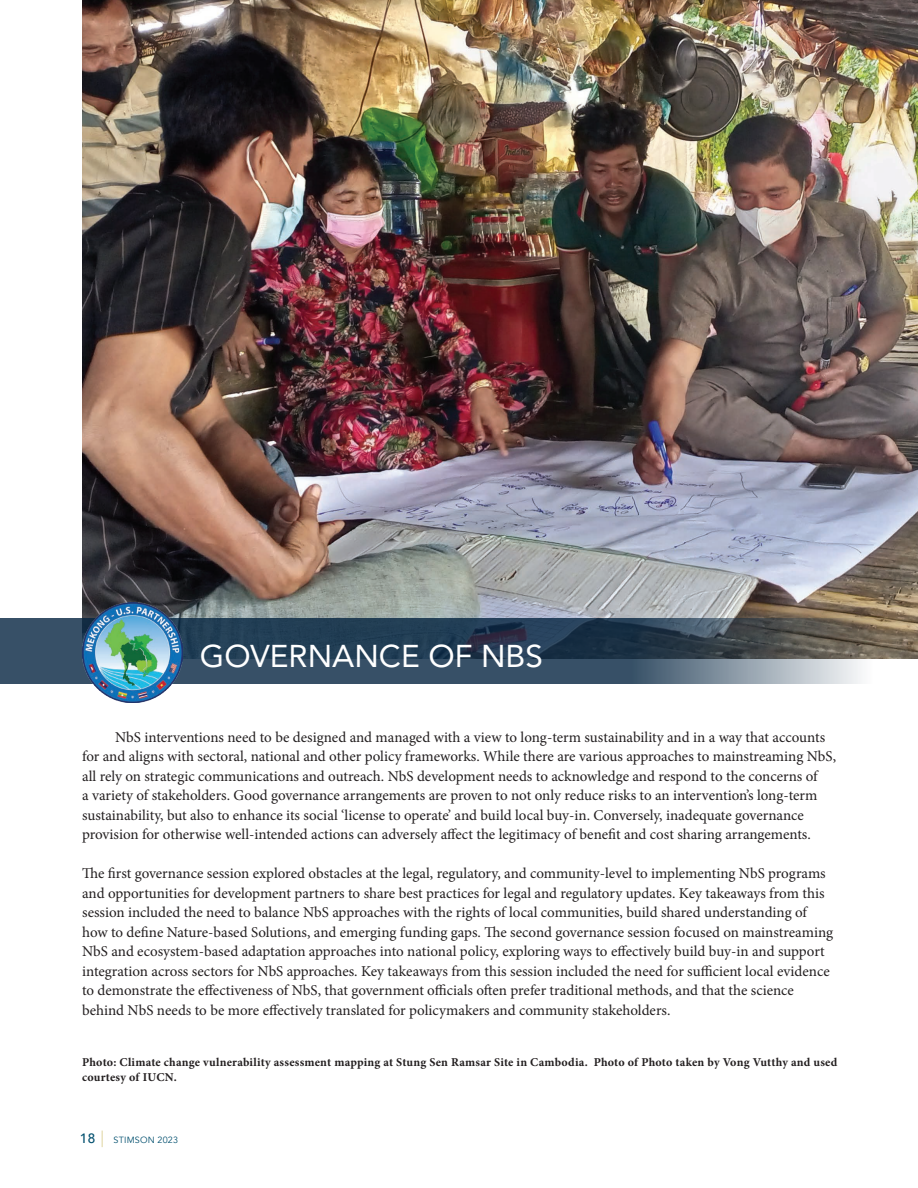
<style>
.page{position:relative;width:918px;height:1188px;background:#fff}
.page>*{position:absolute;margin:0;border:0;box-sizing:border-box;transform-origin:0 0}
.t1{font:31.5px "Avenir";color:#fff}
.t2{font:15px/19.5px "Minion Pro";color:#231f20}
.t3{font:700 12px/15.8px "Minion Pro";letter-spacing:.02em;color:#231f20}
.t4{font:9px "Avenir";letter-spacing:.02em;color:#014f6e}
.s1{font-weight:500;font-size:13.5px}
.s2{font-weight:300;font-size:16.5px;color:#d9cc8f}
</style>
<div class="page">
<img style="left:82px;top:0;width:836px;height:618px">
<svg style="left:0;top:618px;width:918px;height:65px;background:#445666"></svg>
<img style="left:82px;top:603px;width:100px;height:100px">
<h1 class="t1" style="left:200px;top:630px;width:345px">GOVERNANCE OF NBS</h1>
<p class="t2" style="left:82px;top:727px;width:756px;text-indent:33px">NbS interventions need to be designed and managed with a view to long-term sustainability and in a way that accounts for and aligns with sectoral, national and other policy frameworks. While there are various approaches to mainstreaming NbS, all rely on strategic communications and outreach. NbS development needs to acknowledge and respond to the concerns of<br>a variety of stakeholders. Good governance arrangements are proven to not only reduce risks to an intervention’s long-term sustainability, but also to enhance its social ‘license to operate’ and build local buy-in. Conversely, inadequate governance provision for otherwise well-intended actions can adversely affect the legitimacy of benefit and cost sharing arrangements.</p>
<p class="t2" style="left:82px;top:864px;width:753px">The first governance session explored obstacles at the legal, regulatory, and community-level to implementing NbS programs and opportunities for development partners to share best practices for legal and regulatory updates. Key takeaways from this session included the need to balance NbS approaches with the rights of local communities, build shared understanding of how to define Nature-based Solutions, and emerging funding gaps. The second governance session focused on mainstreaming NbS and ecosystem-based adaptation approaches into national policy, exploring ways to effectively build buy-in and support integration across sectors for NbS approaches. Key takeaways from this session included the need for sufficient local evidence to demonstrate the effectiveness of NbS, that government officials often prefer traditional methods, and that the science behind NbS needs to be more effectively translated for policymakers and community stakeholders.</p>
<p class="t3" style="left:82px;top:1054px;width:757px">Photo: Climate change vulnerability assessment mapping at Stung Sen Ramsar Site in Cambodia. Photo of Photo taken by Vong Vutthy and used courtesy of IUCN.</p>
<p class="t4" style="left:80px;top:1135px;width:100px"><span class="s1">18</span> <span class="s2">|</span> STIMSON 2023</p>
</div>
